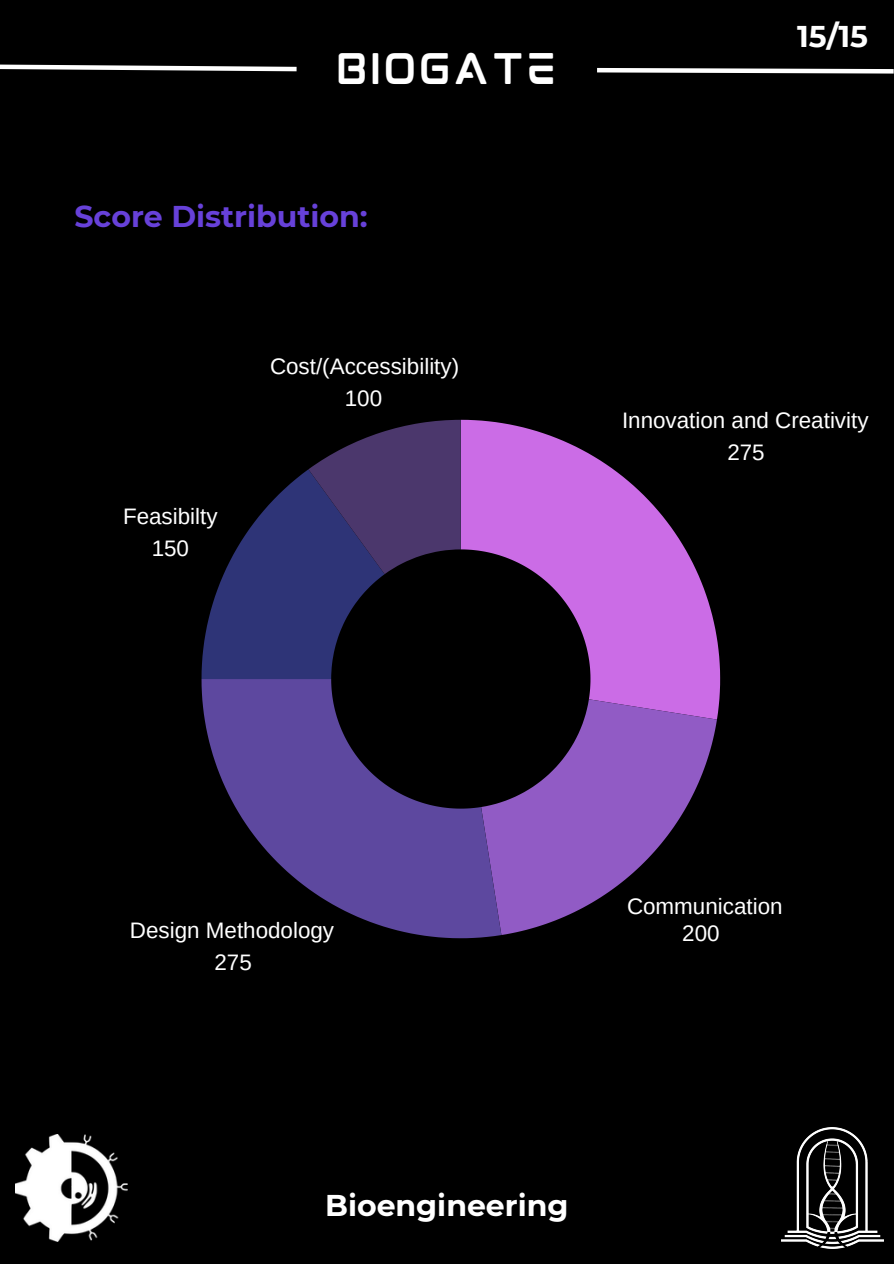
<style>
.page{position:relative;width:894px;height:1264px;background:#fff}
.page>*{position:absolute;margin:0;border:0;box-sizing:border-box;transform-origin:0 0}
.t1{font:37.5px "mokotoglitch";color:#fff}
.t2{font:700 30px "Montserrat";color:#fff}
.t3{font:700 30px "Montserrat";color:#6741d9}
.t4{font:22.35px/32px "Arimo";color:#fff;text-align:center}
</style>
<div class="page">
<div style="left:0;top:0;width:893px;height:1263px;background:#000"></div>
<img style="left:781px;top:1127px;width:102px;height:121px">
<svg style="left:0;top:64px;width:297px;height:8px"></svg>
<svg style="left:597px;top:67px;width:296px;height:7px"></svg>
<svg style="left:460px;top:420px;width:260px;height:299px;fill:#cb6ce6"></svg>
<svg style="left:501px;top:699px;width:215px;height:236px;fill:#915bc5"></svg>
<svg style="left:201px;top:679px;width:300px;height:259px;fill:#5d489f"></svg>
<svg style="left:201px;top:420px;width:259px;height:259px"></svg>
<img style="left:16px;top:1134px;width:111px;height:107px">
<p class="t1" style="left:335px;top:56px;width:224px">BIOGATE</p>
<p class="t3" style="left:74px;top:198px;width:295px">Score Distribution:</p>
<p class="t4" style="left:123px;top:500px;width:96px">Feasibilty<br>150</p>
<p class="t4" style="left:270px;top:350px;width:191px">Cost/(Accessibility)<br>100</p>
<p class="t2" style="left:797px;top:17px;width:72px">15/15</p>
<p class="t4" style="left:622px;top:404px;width:248px">Innovation and Creativity<br>275</p>
<p class="t4" style="left:130px;top:913px;width:206px">Design Methodology<br>275</p>
<p class="t4" style="left:627px;top:892px;width:157px;line-height:27.5px">Communication<br>200</p>
<p class="t2" style="left:325px;top:1186px;width:245px">Bioengineering</p>
</div>
